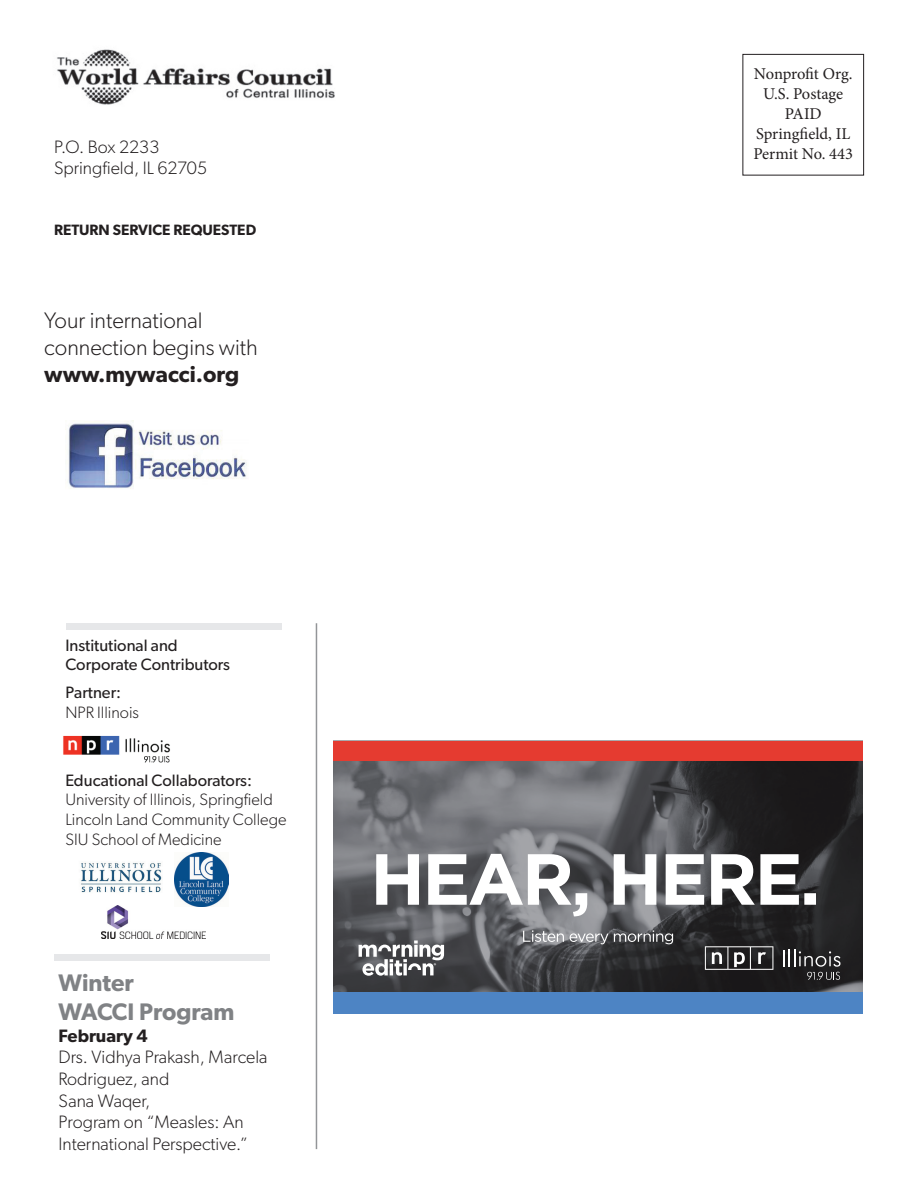
<style>
.page{position:relative;width:918px;height:1188px;background:#fff}
.page>*{position:absolute;margin:0;border:0;box-sizing:border-box;transform-origin:0 0}
.t1{font:600 24px/28.8px "Gibson";color:#808285}
.t2{font:300 22.5px/27px "Gibson";color:#231f20}
.t3{font:600 22.5px "Gibson";color:#231f20}
.t4{font:300 18px/21.6px "Gibson";color:#231f20}
.t5{font:600 18px "Gibson";color:#231f20}
.t6{font:300 16.5px/19.6px "Gibson";color:#231f20}
.t7{font:16.5px/19.8px "Gibson";color:#231f20}
.t8{font:16.5px/19.8px "Minion Pro";letter-spacing:-.005em;color:#231f20;text-align:center}
.t9{font:600 15px "Gibson";color:#231f20}
</style>
<div class="page">
<hr style="left:316px;top:623px;width:1px;height:526px;background:#939598">
<img style="left:57px;top:49px;width:278px;height:56px">
<div style="left:742px;top:54px;width:122px;height:122px;border:1px solid #231f20"></div>
<svg style="left:334px;top:761px;width:529px;height:231px;background:#4c4d50"></svg>
<svg style="left:359px;top:941px;width:85px;height:35px"></svg>
<div style="left:334px;top:741px;width:529px;height:20px;background:#e53b30"></div>
<div style="left:334px;top:992px;width:529px;height:21px;background:#4d84c4"></div>
<svg style="left:523px;top:930px;width:150px;height:14px;background:#808184"></svg>
<svg style="left:376px;top:854px;width:440px;height:62px"></svg>
<svg style="left:705px;top:946px;width:68px;height:24px;background:#585759"></svg>
<svg style="left:783px;top:949px;width:57px;height:31px;background:#454445"></svg>
<img style="left:68px;top:420px;width:179px;height:69px">
<img style="left:101px;top:906px;width:105px;height:33px">
<img style="left:63px;top:735px;width:107px;height:28px">
<img style="left:175px;top:853px;width:54px;height:54px">
<img style="left:81px;top:862px;width:81px;height:31px">
<div style="left:66px;top:623px;width:216px;height:7px;background:#e6e7e9"></div>
<div style="left:54px;top:955px;width:216px;height:6px;background:#e6e7e9"></div>
<p class="t4" style="left:54px;top:135px;width:155px">P.O. Box 2233<br>Springfield, IL 62705</p>
<p class="t9" style="left:54px;top:221px;width:204px">RETURN SERVICE REQUESTED</p>
<p class="t2" style="left:44px;top:307px;width:215px">Your international connection begins with</p>
<p class="t3" style="left:44px;top:361px;width:196px">www.mywacci.org</p>
<p class="t7" style="left:65px;top:635px;width:166px">Institutional and<br>Corporate Contributors</p>
<p class="t7" style="left:65px;top:682px;width:57px">Partner:</p>
<p class="t6" style="left:65px;top:702px;width:75px">NPR Illinois</p>
<p class="t7" style="left:65px;top:770px;width:188px">Educational Collaborators:</p>
<p class="t6" style="left:65px;top:790px;width:223px">University of Illinois, Springfield<br>Lincoln Land Community College<br>SIU School of Medicine</p>
<h1 class="t1" style="left:58px;top:968px;width:177px">Winter<br>WACCI Program</h1>
<p class="t5" style="left:58px;top:1025px;width:91px">February 4</p>
<p class="t4" style="left:58px;top:1046px;width:210px">Drs. Vidhya Prakash, Marcela<br>Rodriguez, and<br>Sana Waqer,<br>Program on “Measles: An<br>International Perspective.”</p>
<p class="t8" style="left:753px;top:64px;width:101px">Nonprofit Org.<br>U.S. Postage<br>PAID<br>Springfield, IL<br>Permit No. 443</p>
</div>
